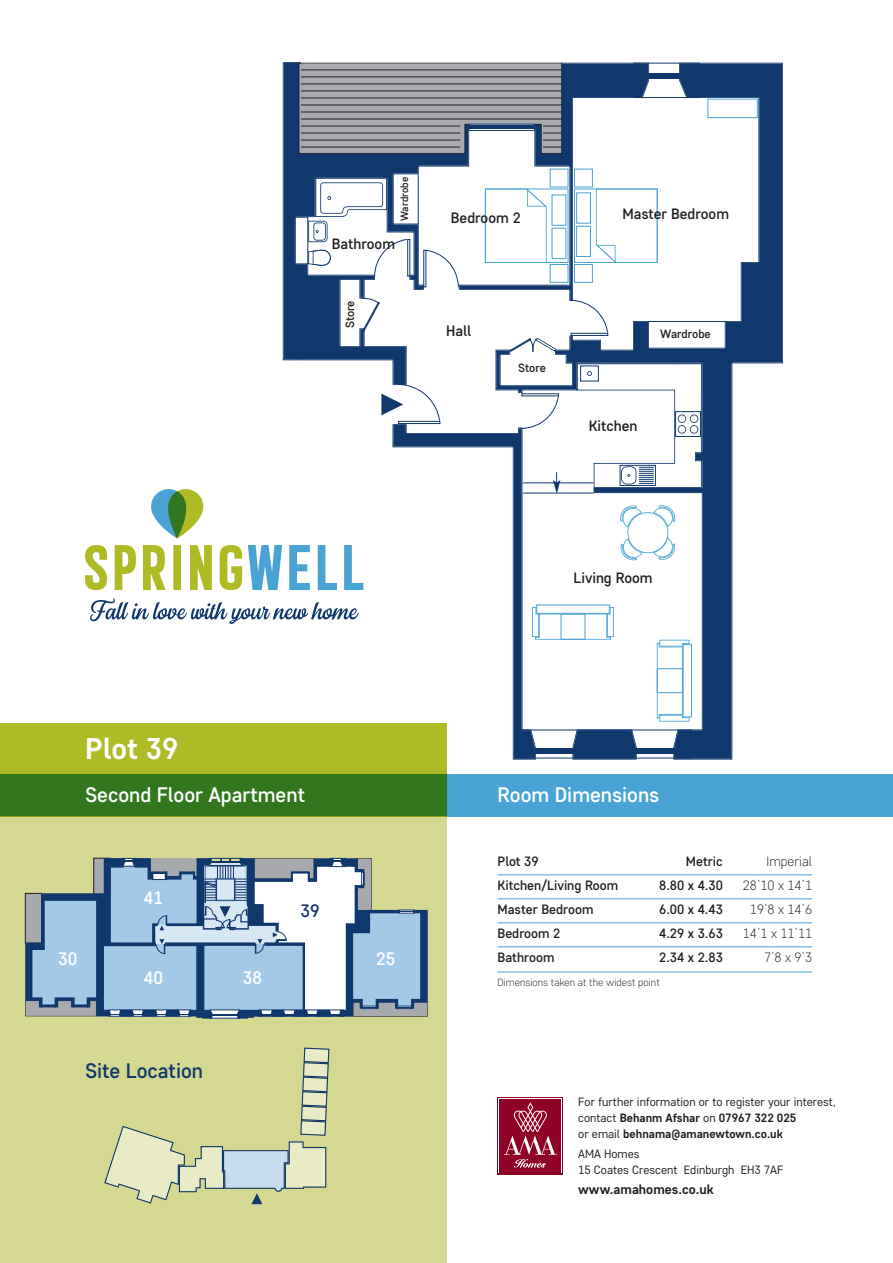
<style>
.page{position:relative;width:893px;height:1263px;background:#fff}
.page>*{position:absolute;margin:0;border:0;box-sizing:border-box;transform-origin:0 0}
.t1{font:700 30px "Core Sans D55";color:#fff}
.t2{font:500 21px "Core Sans D45";color:#fff}
.t3{font:500 21px "Core Sans D45";color:#11386d}
.t4{font:500 18px "Core Sans D45";color:#fff}
.t5{font:500 18px "Core Sans D45";color:#11386d}
.t6{font:500 15px "Core Sans D45";color:#231f20}
.t7{font:500 13.5px "Core Sans D45";color:#231f20}
.t8{font:300 13.5px "Core Sans D25";color:#231f20}
.t9{font:700 13.5px "Core Sans D55";color:#231f20}
.t10{font:12px/15.9px "Core Sans D35";color:#231f20}
.t11{font:700 12px/15.9px "Core Sans D55";color:#231f20}
.t12{font:500 12px "Core Sans D45";color:#231f20}
.t13{font:300 10.5px "Core Sans D25";color:#231f20}
.t14{font:500 10.5px "Core Sans D45";color:#231f20}
.s1{font-family:"Core Sans D35";font-weight:400}
</style>
<div class="page">
<div style="left:0;top:774px;width:893px;height:42px;background:#4aa3d5"></div>
<svg style="left:283px;top:62px;width:186px;height:322px"></svg>
<svg style="left:392px;top:424px;width:103px;height:336px"></svg>
<svg style="left:495px;top:63px;width:288px;height:697px"></svg>
<svg style="left:572px;top:729px;width:65px;height:31px"></svg>
<div style="left:634px;top:63px;width:66px;height:35px;border:1px solid #11386d"></div>
<div style="left:515px;top:730px;width:177px;height:28px;border:1px solid #11386d"></div>
<div style="left:634px;top:74px;width:67px;height:5px;background:#11386d"></div>
<div style="left:532px;top:748px;width:145px;height:5px;background:#11386d"></div>
<svg style="left:520px;top:395px;width:39px;height:34px"></svg>
<div style="left:398px;top:421px;width:42px;height:3px;border:1px solid #11386d"></div>
<svg style="left:532px;top:607px;width:82px;height:33px"></svg>
<div style="left:683px;top:644px;width:9px;height:73px;border:1px solid #4aa3d5"></div>
<svg style="left:657px;top:640px;width:32px;height:82px"></svg>
<div style="left:627px;top:512px;width:41px;height:41px;border:2px solid #4aa3d5;border-radius:50%"></div>
<svg style="left:620px;top:505px;width:22px;height:22px"></svg>
<svg style="left:621px;top:538px;width:22px;height:22px"></svg>
<svg style="left:653px;top:538px;width:22px;height:22px"></svg>
<svg style="left:653px;top:505px;width:22px;height:22px"></svg>
<div style="left:295px;top:217px;width:13px;height:47px;border:1px solid #11386d"></div>
<hr style="left:649px;top:321px;width:76px;height:1px;background:#11386d">
<hr style="left:523px;top:493px;width:71px;height:1px;background:#11386d">
<hr style="left:523px;top:482px;width:71px;height:1px;background:#11386d">
<hr style="left:594px;top:489px;width:111px;height:3px;background:#11386d">
<div style="left:594px;top:488px;width:112px;height:5px;border:1px solid #11386d"></div>
<div style="left:707px;top:99px;width:51px;height:19px;border:1px solid #4aa3d5"></div>
<svg style="left:577px;top:363px;width:125px;height:125px"></svg>
<svg style="left:298px;top:63px;width:360px;height:290px"></svg>
<svg style="left:553px;top:471px;width:7px;height:23px"></svg>
<svg style="left:248px;top:545px;width:115px;height:45px"></svg>
<svg style="left:85px;top:545px;width:157px;height:45px"></svg>
<svg style="left:90px;top:598px;width:269px;height:26px"></svg>
<svg style="left:151px;top:489px;width:53px;height:50px"></svg>
<div style="left:0;top:816px;width:446px;height:447px;background:#d4d890"></div>
<svg style="left:25px;top:858px;width:229px;height:161px;fill:#11386d"></svg>
<svg style="left:0;top:723px;width:446px;height:93px;fill:#afbb25"></svg>
<hr style="left:497px;top:874px;width:315px;height:1px;background:#4aa3d5">
<hr style="left:497px;top:898px;width:315px;height:1px;background:#4aa3d5">
<hr style="left:497px;top:922px;width:315px;height:1px;background:#4aa3d5">
<hr style="left:497px;top:946px;width:315px;height:1px;background:#4aa3d5">
<hr style="left:497px;top:971px;width:315px;height:1px;background:#4aa3d5">
<svg style="left:104px;top:1047px;width:226px;height:157px"></svg>
<svg style="left:381px;top:384px;width:59px;height:38px"></svg>
<svg style="left:25px;top:858px;width:173px;height:158px"></svg>
<svg style="left:204px;top:858px;width:224px;height:159px"></svg>
<div style="left:497px;top:1097px;width:66px;height:78px;background:linear-gradient(to right,#900126,#900126)"></div>
<svg style="left:499px;top:1098px;width:63px;height:75px"></svg>
<div style="left:500px;top:1099px;width:61px;height:73px;background:#900126"></div>
<svg style="left:504px;top:1102px;width:53px;height:65px"></svg>
<p class="t14" style="left:401px;top:221px;width:46px;rotate:-90deg">Wardrobe</p>
<p class="t6" style="left:332px;top:238px;width:65px">Bathroom</p>
<p class="t12" style="left:346px;top:328px;width:29px;rotate:-90deg">Store</p>
<p class="t6" style="left:451px;top:213px;width:71px">Bedroom 2</p>
<p class="t6" style="left:622px;top:209px;width:108px">Master Bedroom</p>
<p class="t6" style="left:446px;top:325px;width:27px">Hall</p>
<p class="t12" style="left:518px;top:363px;width:29px">Store</p>
<p class="t12" style="left:660px;top:330px;width:52px">Wardrobe</p>
<p class="t6" style="left:589px;top:420px;width:50px">Kitchen</p>
<p class="t6" style="left:574px;top:572px;width:80px">Living Room</p>
<h1 class="t1" style="left:85px;top:738px;width:95px">Plot 39</h1>
<h2 class="t2" style="left:85px;top:787px;width:222px">Second Floor Apartment</h2>
<h3 class="t4" style="left:144px;top:891px;width:21px">41</h3>
<h3 class="t5" style="left:300px;top:905px;width:21px">39</h3>
<h3 class="t4" style="left:58px;top:952px;width:21px">30</h3>
<h3 class="t4" style="left:376px;top:952px;width:21px">25</h3>
<h2 class="t2" style="left:497px;top:787px;width:163px">Room Dimensions</h2>
<p class="t7" style="left:497px;top:857px;width:43px">Plot 39</p>
<p class="t7" style="left:686px;top:857px;width:38px">Metric</p>
<p class="t8" style="left:766px;top:857px;width:47px">Imperial</p>
<p class="t7" style="left:497px;top:881px;width:122px">Kitchen/Living Room</p>
<p class="t7" style="left:659px;top:881px;width:65px">8.80 x 4.30</p>
<p class="t8" style="left:743px;top:881px;width:71px">28’10 x 14’1</p>
<p class="t7" style="left:497px;top:905px;width:97px">Master Bedroom</p>
<p class="t7" style="left:659px;top:905px;width:65px">6.00 x 4.43</p>
<p class="t8" style="left:750px;top:905px;width:64px">19’8 x 14’6</p>
<p class="t7" style="left:497px;top:929px;width:64px">Bedroom 2</p>
<p class="t7" style="left:659px;top:929px;width:65px">4.29 x 3.63</p>
<p class="t8" style="left:743px;top:929px;width:71px">14’1 x 11’11</p>
<p class="t7" style="left:497px;top:953px;width:58px">Bathroom</p>
<p class="t7" style="left:659px;top:953px;width:65px">2.34 x 2.83</p>
<p class="t8" style="left:764px;top:953px;width:50px">7’8 x 9’3</p>
<h3 class="t4" style="left:144px;top:971px;width:21px">40</h3>
<h2 class="t3" style="left:85px;top:1064px;width:120px">Site Location</h2>
<h3 class="t4" style="left:243px;top:971px;width:21px">38</h3>
<p class="t13" style="left:497px;top:979px;width:164px">Dimensions taken at the widest point</p>
<p class="t10" style="left:578px;top:1095px;width:259px">For further information or to register your interest,</p>
<p class="t11" style="left:578px;top:1111px;width:220px"><span class="s1">contact</span> Behanm Afshar <span class="s1">on</span> 07967 322 025 <span class="s1">or email</span> behnama@amanewtown.co.uk</p>
<p class="t10" style="left:578px;top:1147px;width:207px">AMA Homes<br>15 Coates Crescent Edinburgh EH3 7AF</p>
<p class="t9" style="left:578px;top:1184px;width:137px">www.amahomes.co.uk</p>
</div>
